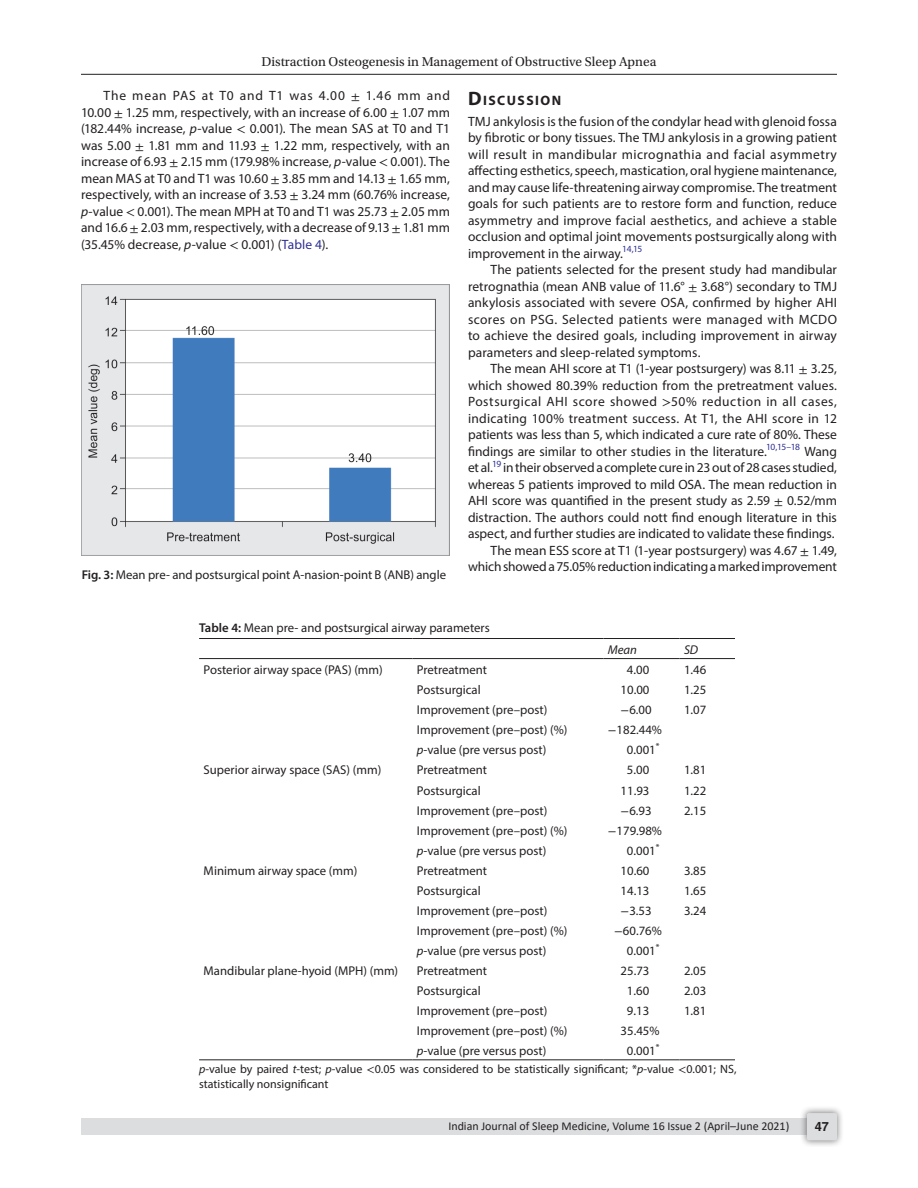
<style>
.page{position:relative;width:918px;height:1188px;background:#fff}
.page>*{position:absolute;margin:0;border:0;box-sizing:border-box;transform-origin:0 0}
.Head-1{font:700 13.65px "Myriad Pro";letter-spacing:.105em;color:#231f20}
.Para-Indent{font:13.5px/16.5px "Myriad Pro";color:#231f20;text-align:justify}
.Para-NoIndent{font:13.5px/16.5px "Myriad Pro";letter-spacing:.005em;color:#231f20;text-align:justify}
.t1{font:13.5px "Utopia Std";color:#231f20}
.TableBody{font:12.75px "Myriad Pro";color:#231f20}
.FigCaption{font:12.75px "Myriad Pro";color:#231f20}
.TableCaption{font:12.75px "Myriad Pro";color:#231f20}
.TableHeader{font:italic 12.75px "Myriad Pro";color:#231f20}
.t2{font:700 12.75px "Helvetica LT Std";color:#231f20}
.TableFootNote{font:12px/14.4px "Myriad Pro";color:#231f20}
.t3{font:12px "Calibri";color:#231f20}
.s1{font-family:"STIX General";font-size:12.75px}
.s2{font-style:italic}
.s3{font-family:"STIX General"}
.s4{color:#2e3092}
.s5{font-weight:600}
.s6{font-size:19.5px}
</style>
<div class="page">
<hr style="left:81px;top:74px;width:756px;height:1px;background:#231f20">
<div style="left:81px;top:1119px;width:756px;height:16px;background:#dcdddf"></div>
<div style="left:800px;top:1106px;width:44px;height:41px;background:#231f20;opacity:.61"></div>
<div style="left:807px;top:1113px;width:30px;height:27px;background:#dcdddf;border-radius:2px"></div>
<img style="left:82px;top:285px;width:368px;height:271px">
<hr style="left:199px;top:1059px;width:213px;height:1px;background:#231f20">
<hr style="left:412px;top:1059px;width:191px;height:1px;background:#231f20">
<hr style="left:603px;top:1059px;width:77px;height:1px;background:#231f20">
<hr style="left:680px;top:1059px;width:55px;height:1px;background:#231f20">
<hr style="left:199px;top:638px;width:213px;height:1px;background:#231f20">
<hr style="left:412px;top:638px;width:191px;height:1px;background:#231f20">
<hr style="left:603px;top:638px;width:77px;height:1px;background:#231f20">
<hr style="left:680px;top:638px;width:55px;height:1px;background:#231f20">
<hr style="left:199px;top:658px;width:213px;height:1px;background:#231f20">
<hr style="left:412px;top:658px;width:191px;height:1px;background:#231f20">
<hr style="left:603px;top:658px;width:77px;height:1px;background:#231f20">
<hr style="left:680px;top:658px;width:55px;height:1px;background:#231f20">
<p class="t1" style="left:262px;top:55px;width:396px">Distraction Osteogenesis in Management of Obstructive Sleep Apnea</p>
<p class="Para-Indent" style="left:81px;top:87px;width:371px;text-indent:22px">The mean PAS at T0 and T1 was 4.00 <span class="s1">±</span> 1.46 mm and 10.00 <span class="s1">±</span> 1.25 mm, respectively, with an increase of 6.00 <span class="s1">±</span> 1.07 mm (182.44% increase, <span class="s2">p</span>-value <span class="s3">&lt;</span> 0.001). The mean SAS at T0 and T1 was 5.00 <span class="s1">±</span> 1.81 mm and 11.93 <span class="s1">±</span> 1.22 mm, respectively, with an increase of 6.93 <span class="s1">±</span> 2.15 mm (179.98% increase, <span class="s2">p</span>-value <span class="s3">&lt;</span> 0.001). The mean MAS at T0 and T1 was 10.60 <span class="s1">±</span> 3.85 mm and 14.13 <span class="s1">±</span> 1.65 mm, respectively, with an increase of 3.53 <span class="s1">±</span> 3.24 mm (60.76% increase, <span class="s2">p</span>-value <span class="s3">&lt;</span> 0.001). The mean MPH at T0 and T1 was 25.73 <span class="s1">±</span> 2.05 mm and 16.6 <span class="s1">±</span> 2.03 mm, respectively, with a decrease of 9.13 <span class="s1">±</span> 1.81 mm (35.45% decrease, <span class="s2">p</span>-value <span class="s3">&lt;</span> 0.001) (<span class="s4">Table 4</span>).</p>
<p class="FigCaption" style="left:82px;top:567px;width:366px"><span class="s5">Fig. 3:</span> Mean pre- and postsurgical point A-nasion-point B (ANB) angle</p>
<p class="Head-1" style="left:468px;top:91px;width:95px"><span class="s6">D</span>ISCUSSION</p>
<p class="Para-NoIndent" style="left:468px;top:113px;width:371px">TMJ ankylosis is the fusion of the condylar head with glenoid fossa by fibrotic or bony tissues. The TMJ ankylosis in a growing patient will result in mandibular micrognathia and facial asymmetry affecting esthetics, speech, mastication, oral hygiene maintenance, and may cause life-threatening airway compromise. The treatment goals for such patients are to restore form and function, reduce asymmetry and improve facial aesthetics, and achieve a stable occlusion and optimal joint movements postsurgically along with improvement in the airway.<sup>14,15</sup></p>
<p class="Para-Indent" style="left:468px;top:261px;width:371px;text-indent:22px">The patients selected for the present study had mandibular retrognathia (mean ANB value of 11.6° <span class="s1">±</span> 3.68°) secondary to TMJ ankylosis associated with severe OSA, confirmed by higher AHI scores on PSG. Selected patients were managed with MCDO to achieve the desired goals, including improvement in airway parameters and sleep-related symptoms.</p>
<p class="Para-Indent" style="left:468px;top:360px;width:371px;text-indent:22px">The mean AHI score at T1 (1-year postsurgery) was 8.11 <span class="s1">±</span> 3.25, which showed 80.39% reduction from the pretreatment values.<br>Postsurgical AHI score showed <span class="s3">&gt;</span>50% reduction in all cases, indicating 100% treatment success. At T1, the AHI score in 12 patients was less than 5, which indicated a cure rate of 80%. These findings are similar to other studies in the literature.<sup>10,15–18</sup> Wang et al.<sup>19</sup> in their observed a complete cure in 23 out of 28 cases studied, whereas 5 patients improved to mild OSA. The mean reduction in AHI score was quantified in the present study as 2.59 <span class="s1">±</span> 0.52/mm distraction. The authors could nott find enough literature in this aspect, and further studies are indicated to validate these findings.</p>
<p class="Para-Indent" style="left:468px;top:542px;width:371px;text-align:right">The mean ESS score at T1 (1-year postsurgery) was 4.67 <span class="s1">±</span> 1.49, which showed a 75.05% reduction indicating a marked improvement</p>
<p class="TableCaption" style="left:199px;top:620px;width:292px"><span class="s5">Table 4:</span> Mean pre- and postsurgical airway parameters</p>
<p class="TableHeader" style="left:608px;top:642px;width:31px">Mean</p>
<p class="TableHeader" style="left:684px;top:642px;width:16px">SD</p>
<p class="TableBody" style="left:204px;top:662px;width:181px">Posterior airway space (PAS) (mm)</p>
<p class="TableBody" style="left:417px;top:662px;width:72px">Pretreatment</p>
<p class="TableBody" style="left:627px;top:662px;width:24px">4.00</p>
<p class="TableBody" style="left:684px;top:662px;width:24px">1.46</p>
<p class="TableBody" style="left:417px;top:682px;width:65px">Postsurgical</p>
<p class="TableBody" style="left:621px;top:682px;width:30px">10.00</p>
<p class="TableBody" style="left:684px;top:682px;width:24px">1.25</p>
<p class="TableBody" style="left:417px;top:702px;width:132px">Improvement (pre–post)</p>
<p class="TableBody" style="left:621px;top:702px;width:32px"><span class="s3">−</span>6.00</p>
<p class="TableBody" style="left:684px;top:702px;width:24px">1.07</p>
<p class="TableBody" style="left:417px;top:722px;width:152px">Improvement (pre–post) (%)</p>
<p class="TableBody" style="left:608px;top:722px;width:56px"><span class="s3">−</span>182.44%</p>
<p class="TableBody" style="left:417px;top:742px;width:131px"><span class="s2">p</span>-value (pre versus post)</p>
<p class="TableBody" style="left:627px;top:742px;width:34px">0.001<sup>*</sup></p>
<p class="TableBody" style="left:204px;top:762px;width:179px">Superior airway space (SAS) (mm)</p>
<p class="TableBody" style="left:417px;top:762px;width:72px">Pretreatment</p>
<p class="TableBody" style="left:627px;top:762px;width:24px">5.00</p>
<p class="TableBody" style="left:684px;top:762px;width:24px">1.81</p>
<p class="TableBody" style="left:417px;top:782px;width:65px">Postsurgical</p>
<p class="TableBody" style="left:621px;top:782px;width:30px">11.93</p>
<p class="TableBody" style="left:684px;top:782px;width:24px">1.22</p>
<p class="TableBody" style="left:417px;top:802px;width:132px">Improvement (pre–post)</p>
<p class="TableBody" style="left:621px;top:802px;width:32px"><span class="s3">−</span>6.93</p>
<p class="TableBody" style="left:684px;top:802px;width:24px">2.15</p>
<p class="TableBody" style="left:417px;top:822px;width:152px">Improvement (pre–post) (%)</p>
<p class="TableBody" style="left:608px;top:822px;width:56px"><span class="s3">−</span>179.98%</p>
<p class="TableBody" style="left:417px;top:843px;width:131px"><span class="s2">p</span>-value (pre versus post)</p>
<p class="TableBody" style="left:627px;top:843px;width:34px">0.001<sup>*</sup></p>
<p class="TableBody" style="left:204px;top:863px;width:155px">Minimum airway space (mm)</p>
<p class="TableBody" style="left:417px;top:863px;width:72px">Pretreatment</p>
<p class="TableBody" style="left:621px;top:863px;width:30px">10.60</p>
<p class="TableBody" style="left:684px;top:863px;width:24px">3.85</p>
<p class="TableBody" style="left:417px;top:883px;width:65px">Postsurgical</p>
<p class="TableBody" style="left:621px;top:883px;width:30px">14.13</p>
<p class="TableBody" style="left:684px;top:883px;width:24px">1.65</p>
<p class="TableBody" style="left:417px;top:903px;width:132px">Improvement (pre–post)</p>
<p class="TableBody" style="left:621px;top:903px;width:32px"><span class="s3">−</span>3.53</p>
<p class="TableBody" style="left:684px;top:903px;width:24px">3.24</p>
<p class="TableBody" style="left:417px;top:923px;width:152px">Improvement (pre–post) (%)</p>
<p class="TableBody" style="left:614px;top:923px;width:49px"><span class="s3">−</span>60.76%</p>
<p class="TableBody" style="left:417px;top:943px;width:131px"><span class="s2">p</span>-value (pre versus post)</p>
<p class="TableBody" style="left:627px;top:943px;width:34px">0.001<sup>*</sup></p>
<p class="TableBody" style="left:204px;top:963px;width:196px">Mandibular plane-hyoid (MPH) (mm)</p>
<p class="TableBody" style="left:417px;top:963px;width:72px">Pretreatment</p>
<p class="TableBody" style="left:621px;top:963px;width:30px">25.73</p>
<p class="TableBody" style="left:684px;top:963px;width:24px">2.05</p>
<p class="TableBody" style="left:417px;top:983px;width:65px">Postsurgical</p>
<p class="TableBody" style="left:627px;top:983px;width:24px">1.60</p>
<p class="TableBody" style="left:684px;top:983px;width:24px">2.03</p>
<p class="TableBody" style="left:417px;top:1003px;width:132px">Improvement (pre–post)</p>
<p class="TableBody" style="left:627px;top:1003px;width:24px">9.13</p>
<p class="TableBody" style="left:684px;top:1003px;width:24px">1.81</p>
<p class="TableBody" style="left:417px;top:1023px;width:152px">Improvement (pre–post) (%)</p>
<p class="TableBody" style="left:621px;top:1023px;width:40px">35.45%</p>
<p class="TableBody" style="left:417px;top:1043px;width:131px"><span class="s2">p</span>-value (pre versus post)</p>
<p class="TableBody" style="left:627px;top:1043px;width:34px">0.001<sup>*</sup></p>
<p class="TableFootNote" style="left:199px;top:1062px;width:539px"><span class="s2">p</span>-value by paired <span class="s2">t</span>-test; <span class="s2">p</span>-value <span class="s3">&lt;</span>0.05 was considered to be statistically significant; *<span class="s2">p</span>-value <span class="s3">&lt;</span>0.001; NS, statistically nonsignificant</p>
<p class="t3" style="left:448px;top:1117px;width:343px">Indian Journal of Sleep Medicine, Volume 16 Issue 2 (April–June 2021)</p>
<p class="t2" style="left:815px;top:1119px;width:16px">47</p>
</div>
